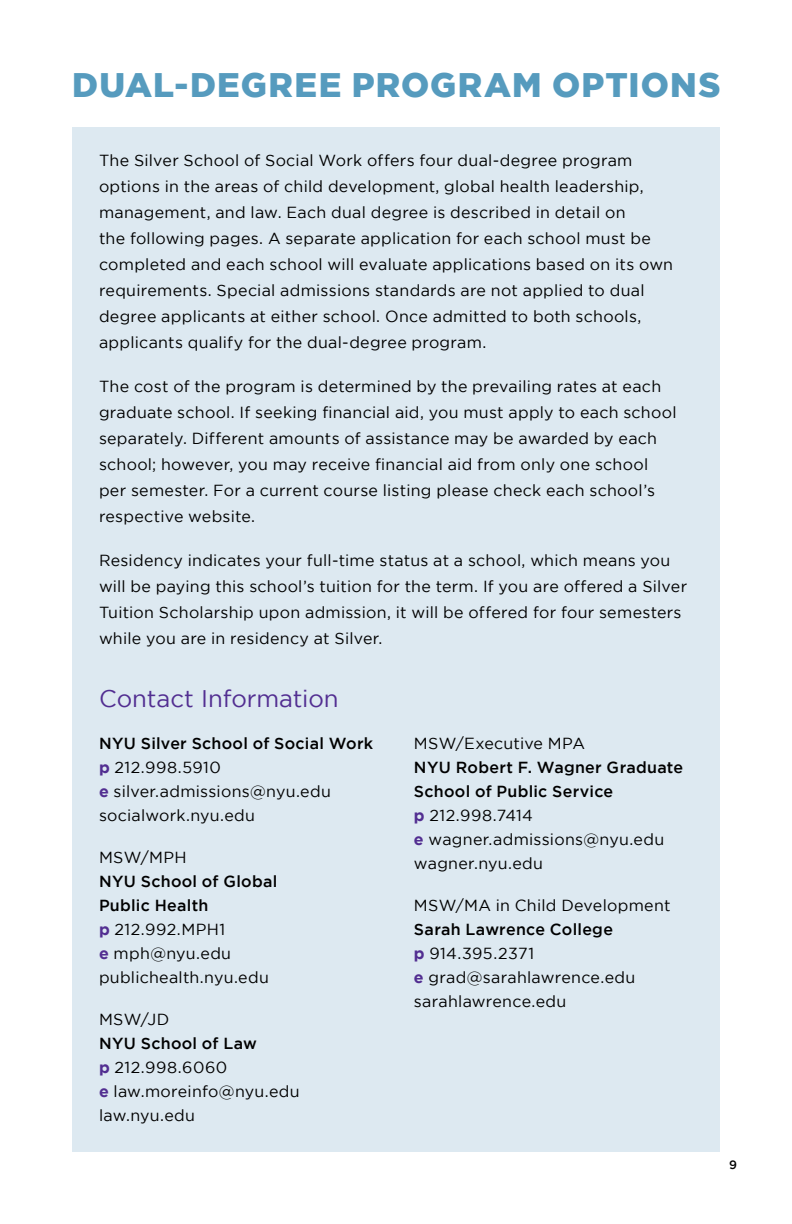
<style>
.page{position:relative;width:792px;height:1224px;background:#fff}
.page>*{position:absolute;margin:0;border:0;box-sizing:border-box;transform-origin:0 0}
.t1{font:900 34px "Gotham";letter-spacing:.035em;color:#569bbe}
.t2{font:24px "Gotham";color:#522e91}
.t3{font:16px/24px "Gotham";letter-spacing:.015em;color:#000}
.t4{font:500 12px "Gotham";color:#000}
.s1{font-weight:500}
.s2{font-weight:700;color:#522e91}
</style>
<div class="page">
<div style="left:72px;top:127px;width:648px;height:1025px;background:#dde9f1"></div>
<p class="t1" style="left:72px;top:65px;width:650px">DUAL-DEGREE PROGRAM OPTIONS</p>
<p class="t3" style="left:99px;top:147px;width:576px;line-height:26px">The Silver School of Social Work offers four dual-degree program options in the areas of child development, global health leadership, management, and law. Each dual degree is described in detail on<br>the following pages. A separate application for each school must be completed and each school will evaluate applications based on its own requirements. Special admissions standards are not applied to dual degree applicants at either school. Once admitted to both schools, applicants qualify for the dual-degree program.</p>
<p class="t3" style="left:99px;top:373px;width:579px;line-height:26px">The cost of the program is determined by the prevailing rates at each graduate school. If seeking financial aid, you must apply to each school separately. Different amounts of assistance may be awarded by each school; however, you may receive financial aid from only one school per semester. For a current course listing please check each school’s respective website.</p>
<p class="t3" style="left:99px;top:547px;width:590px;line-height:26px">Residency indicates your full-time status at a school, which means you will be paying this school’s tuition for the term. If you are offered a Silver Tuition Scholarship upon admission, it will be offered for four semesters while you are in residency at Silver.</p>
<p class="t2" style="left:99px;top:685px;width:241px">Contact Information</p>
<p class="t3" style="left:99px;top:731px;width:276px"><span class="s1">NYU Silver School of Social Work </span><span class="s2">p</span> 212.998.5910<br><span class="s2">e</span> silver.admissions@nyu.edu socialwork.nyu.edu</p>
<p class="t3" style="left:99px;top:845px;width:180px">MSW/MPH<br><span class="s1">NYU School of Global<br>Public Health<br></span><span class="s2">p</span> 212.992.MPH1<br><span class="s2">e</span> mph@nyu.edu publichealth.nyu.edu</p>
<p class="t3" style="left:99px;top:1007px;width:202px">MSW/JD<br><span class="s1">NYU School of Law<br></span><span class="s2">p</span> 212.998.6060<br><span class="s2">e</span> law.moreinfo@nyu.edu law.nyu.edu</p>
<p class="t3" style="left:414px;top:731px;width:271px">MSW/Executive MPA<br><span class="s1">NYU Robert F. Wagner Graduate<br>School of Public Service<br></span><span class="s2">p</span> 212.998.7414<br><span class="s2">e</span> wagner.admissions@nyu.edu wagner.nyu.edu</p>
<p class="t3" style="left:414px;top:893px;width:258px">MSW/MA in Child Development<br><span class="s1">Sarah Lawrence College<br></span><span class="s2">p</span> 914.395.2371<br><span class="s2">e</span> grad@sarahlawrence.edu sarahlawrence.edu</p>
<p class="t4" style="left:729px;top:1158px;width:9px">9</p>
</div>
